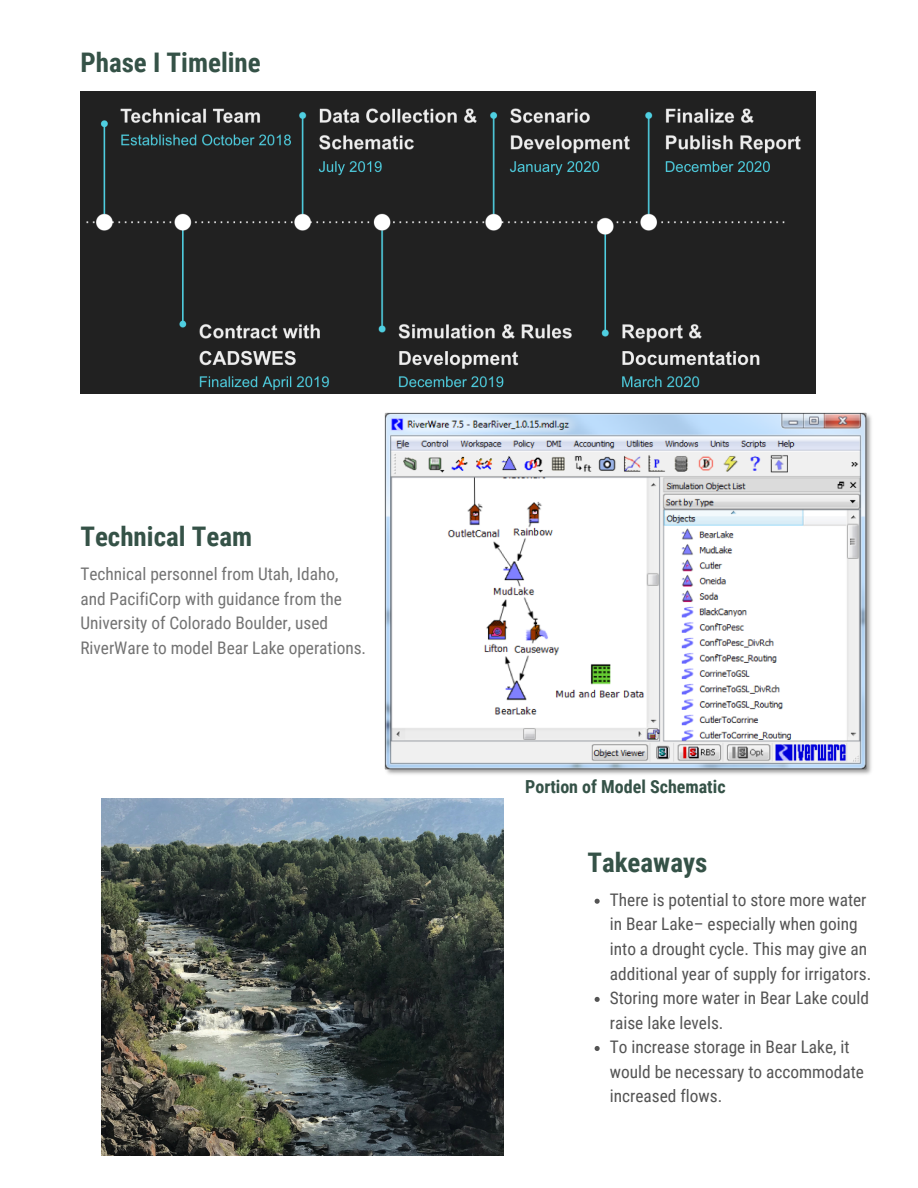
<style>
.page{position:relative;width:918px;height:1188px;background:#fff}
.page>*{position:absolute;margin:0;border:0;box-sizing:border-box;transform-origin:0 0}
.t1{font:700 27px "Roboto Condensed";color:#355247}
.t2{font:700 18px "Roboto Condensed";color:#355247}
.t3{font:17.25px/24.6px "Roboto Condensed";color:#545454}
.t4{font:17.25px/24.6px "Roboto Condensed";color:#737373}
</style>
<div class="page">
<img style="left:384px;top:412px;width:488px;height:363px">
<svg style="left:595px;top:899px;width:5px;height:5px"></svg>
<svg style="left:595px;top:997px;width:5px;height:5px"></svg>
<svg style="left:595px;top:1046px;width:5px;height:5px"></svg>
<img style="left:80px;top:92px;width:735px;height:301px">
<img style="left:102px;top:798px;width:401px;height:358px">
<p class="t1" style="left:80px;top:47px;width:182px">Phase I Timeline</p>
<p class="t1" style="left:80px;top:521px;width:173px">Technical Team</p>
<p class="t4" style="left:80px;top:562px;width:287px">Technical personnel from Utah, Idaho, and PacifiCorp with guidance from the University of Colorado Boulder, used RiverWare to model Bear Lake operations.</p>
<p class="t2" style="left:525px;top:777px;width:202px">Portion of Model Schematic</p>
<p class="t1" style="left:587px;top:847px;width:121px">Takeaways</p>
<p class="t3" style="left:610px;top:888px;width:263px">There is potential to store more water in Bear Lake– especially when going into a drought cycle. This may give an additional year of supply for irrigators.</p>
<p class="t3" style="left:610px;top:986px;width:261px">Storing more water in Bear Lake could raise lake levels.</p>
<p class="t3" style="left:610px;top:1035px;width:256px">To increase storage in Bear Lake, it would be necessary to accommodate increased flows.</p>
</div>
